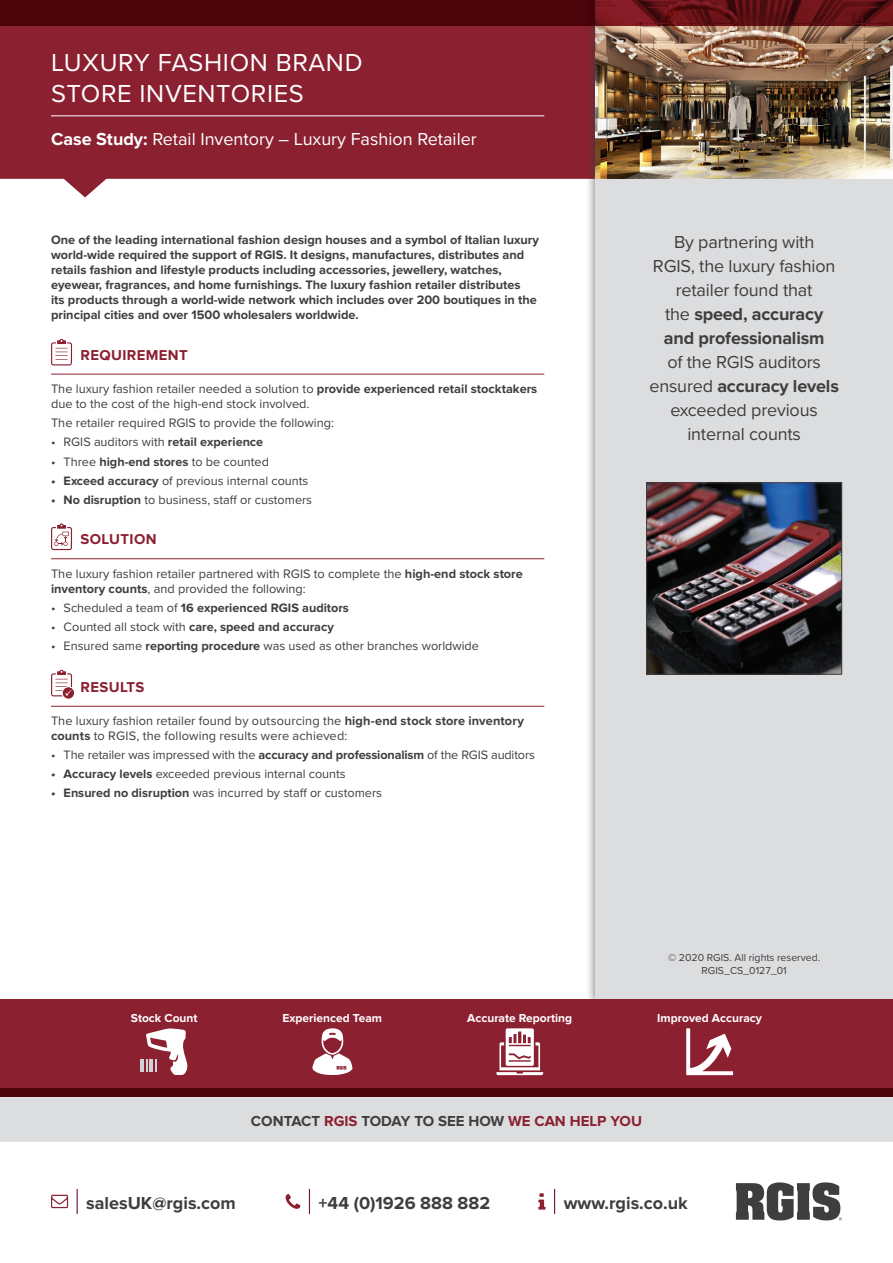
<style>
.page{position:relative;width:893px;height:1263px;background:#fff}
.page>*{position:absolute;margin:0;border:0;box-sizing:border-box;transform-origin:0 0}
.t1{font:25.5px/30.6px "Proxima Nova";letter-spacing:.025em;color:#fff}
.t2{font:18px/24px "Proxima Nova";letter-spacing:-.01em;color:#3e3e3f;text-align:center}
.t3{font:18px "Proxima Nova";color:#fff}
.t4{font:700 18px "Proxima Nova";color:#3e3e3f}
.t5{font:700 15px "Proxima Nova";color:#3e3e3f}
.t6{font:700 14.85px "Proxima Nova";letter-spacing:.025em;color:#8b2031}
.t7{font:700 12.75px/15px "Proxima Nova";color:#3e3e3f}
.t8{font:12.75px/15px "Proxima Nova";color:#3e3e3f}
.t9{font:12.6px "Proxima Nova";color:#3e3e3f}
.t10{font:700 12.6px "Proxima Nova";color:#3e3e3f}
.t11{font:700 12px "Proxima Nova";color:#fff}
.t12{font:10.5px/12.6px "Proxima Nova";color:#3e3e3f;text-align:center}
.s1{font-weight:700}
.s2{font-weight:400}
.s3{color:#8b2031}
</style>
<div class="page">
<svg style="left:554px;top:1189px;width:1px;height:24px"></svg>
<svg style="left:538px;top:1193px;width:7px;height:16px"></svg>
<svg style="left:77px;top:1189px;width:1px;height:24px"></svg>
<svg style="left:51px;top:1195px;width:17px;height:13px"></svg>
<svg style="left:309px;top:1189px;width:1px;height:24px"></svg>
<svg style="left:286px;top:1194px;width:14px;height:15px"></svg>
<svg style="left:736px;top:1182px;width:106px;height:38px"></svg>
<div style="left:0;top:1097px;width:893px;height:45px;background:#dcdddf"></div>
<svg style="left:0;top:26px;width:585px;height:171px;background:#973746"></svg>
<div style="left:585px;top:0;width:308px;height:1010px;background:#3e3e3f;opacity:.75"></div>
<div style="left:595px;top:0;width:298px;height:1001px;background:#dcdddf"></div>
<hr style="left:51px;top:116px;width:493px;height:1px;background:#fff">
<div style="left:0;top:999px;width:893px;height:98px;background:#8b2031"></div>
<img style="left:595px;top:26px;width:298px;height:153px">
<hr style="left:51px;top:374px;width:493px;height:1px;background:#8b2031">
<hr style="left:51px;top:558px;width:493px;height:1px;background:#8b2031">
<hr style="left:51px;top:706px;width:493px;height:1px;background:#8b2031">
<svg style="left:51px;top:339px;width:22px;height:26px"></svg>
<svg style="left:51px;top:523px;width:22px;height:27px"></svg>
<svg style="left:51px;top:670px;width:23px;height:30px"></svg>
<img style="left:648px;top:485px;width:192px;height:187px">
<div style="left:646px;top:483px;width:196px;height:191px;border:1px solid #3e3e3f"></div>
<svg style="left:0;top:0;width:893px;height:26px;background:#53080d"></svg>
<div style="left:0;top:1089px;width:893px;height:8px;background:#4b0409"></div>
<svg style="left:496px;top:1028px;width:47px;height:47px"></svg>
<svg style="left:141px;top:1028px;width:47px;height:47px"></svg>
<svg style="left:686px;top:1028px;width:47px;height:47px"></svg>
<svg style="left:312px;top:1028px;width:41px;height:47px"></svg>
<h1 class="t1" style="left:51px;top:46px;width:313px">LUXURY FASHION BRAND<br>STORE INVENTORIES</h1>
<h2 class="t3" style="left:51px;top:125px;width:427px"><span class="s1">Case Study:</span> Retail Inventory – Luxury Fashion Retailer</h2>
<p class="t7" style="left:51px;top:233px;width:490px">One of the leading international fashion design houses and a symbol of Italian luxury world-wide required the support of RGIS. It designs, manufactures, distributes and retails fashion and lifestyle products including accessories, jewellery, watches, eyewear, fragrances, and home furnishings. The luxury fashion retailer distributes<br>its products through a world-wide network which includes over 200 boutiques in the principal cities and over 1500 wholesalers worldwide.</p>
<p class="t6" style="left:80px;top:346px;width:109px">REQUIREMENT</p>
<p class="t8" style="left:51px;top:381px;width:488px">The luxury fashion retailer needed a solution to <span class="s1">provide experienced retail stocktakers </span>due to the cost of the high-end stock involved.</p>
<p class="t8" style="left:51px;top:415px;width:285px">The retailer required RGIS to provide the following:</p>
<p class="t9" style="left:51px;top:433px;width:214px">• RGIS auditors with <span class="s1">retail experience</span></p>
<p class="t9" style="left:51px;top:452px;width:219px">• Three <span class="s1">high-end stores</span> to be counted</p>
<p class="t9" style="left:51px;top:471px;width:259px"><span class="s1">• Exceed accuracy</span> of previous internal counts</p>
<p class="t9" style="left:51px;top:490px;width:263px"><span class="s1">• No disruption</span> to business, staff or customers</p>
<p class="t6" style="left:80px;top:531px;width:78px">SOLUTION</p>
<p class="t8" style="left:51px;top:565px;width:473px">The luxury fashion retailer partnered with RGIS to complete the <span class="s1">high-end stock store inventory counts</span>, and provided the following:</p>
<p class="t10" style="left:51px;top:600px;width:299px"><span class="s2">• Scheduled a team of</span> 16 experienced RGIS auditors</p>
<p class="t10" style="left:51px;top:619px;width:284px"><span class="s2">• Counted all stock with</span> care, speed and accuracy</p>
<p class="t9" style="left:51px;top:636px;width:429px">• Ensured same <span class="s1">reporting procedure</span> was used as other branches worldwide</p>
<p class="t6" style="left:80px;top:679px;width:65px">RESULTS</p>
<p class="t8" style="left:51px;top:713px;width:474px">The luxury fashion retailer found by outsourcing the <span class="s1">high-end stock store inventory counts</span> to RGIS, the following results were achieved:</p>
<p class="t9" style="left:51px;top:746px;width:485px">• The retailer was impressed with the <span class="s1">accuracy and professionalism</span> of the RGIS auditors</p>
<p class="t9" style="left:51px;top:765px;width:296px"><span class="s1">• Accuracy levels</span> exceeded previous internal counts</p>
<p class="t9" style="left:51px;top:784px;width:333px"><span class="s1">• Ensured no disruption</span> was incurred by staff or customers</p>
<h2 class="t2" style="left:653px;top:229px;width:184px">By partnering with<br>RGIS, the luxury fashion retailer found that<br>the <span class="s1">speed, accuracy and professionalism</span></h2>
<h2 class="t2" style="left:649px;top:349px;width:191px">of the RGIS auditors ensured <span class="s1">accuracy levels </span>exceeded previous internal counts</h2>
<p class="t12" style="left:668px;top:951px;width:154px">© 2020 RGIS. All rights reserved.<br>RGIS_CS_0127_01</p>
<p class="t11" style="left:131px;top:1011px;width:68px">Stock Count</p>
<p class="t11" style="left:283px;top:1011px;width:101px">Experienced Team</p>
<p class="t11" style="left:467px;top:1011px;width:107px">Accurate Reporting</p>
<p class="t11" style="left:657px;top:1011px;width:106px">Improved Accuracy</p>
<p class="t5" style="left:251px;top:1112px;width:393px">CONTACT <span class="s3">RGIS</span> TODAY TO SEE HOW <span class="s3">WE CAN HELP YOU</span></p>
<h2 class="t4" style="left:86px;top:1192px;width:151px">salesUK@rgis.com</h2>
<h2 class="t4" style="left:319px;top:1192px;width:173px">+44 (0)1926 888 882</h2>
<h2 class="t4" style="left:564px;top:1192px;width:126px">www.rgis.co.uk</h2>
</div>
